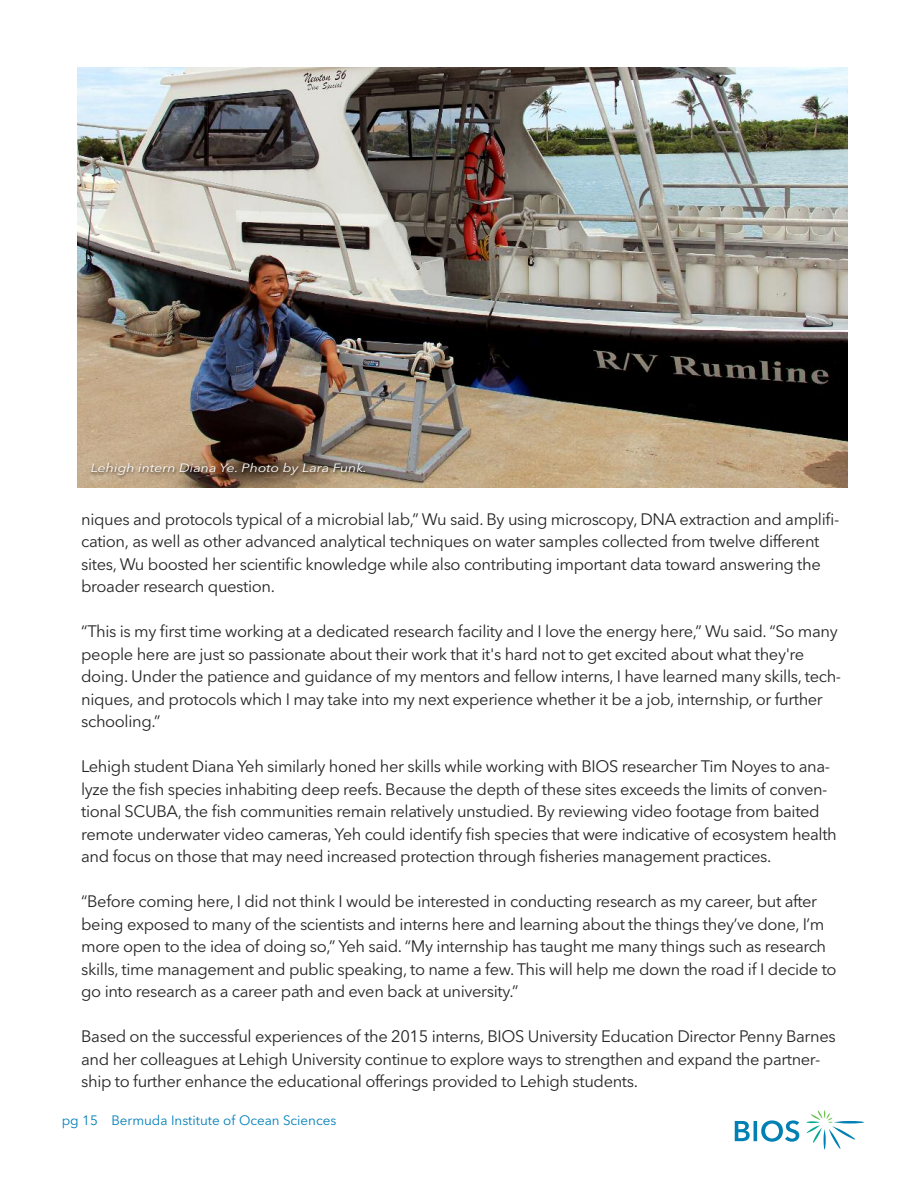
<style>
.page{position:relative;width:918px;height:1188px;background:#fff}
.page>*{position:absolute;margin:0;border:0;box-sizing:border-box;transform-origin:0 0}
.t1{font:16.5px/22.5px "Avenir Next LT Pro";letter-spacing:-.025em;color:#272526}
.t2{font:13.5px "Avenir Next LT Pro";color:#007fb8}
.t3{font:italic 12px "Avenir Next LT Pro";color:#fff;scale:1.18 1}
</style>
<div class="page">
<svg style="left:735px;top:1120px;width:64px;height:22px"></svg>
<svg style="left:807px;top:1110px;width:49px;height:39px"></svg>
<hr style="left:834px;top:1121px;width:30px;height:3px;background:#0080b3;border-radius:50%">
<img style="left:77px;top:68px;width:770px;height:420px">
<img style="left:84px;top:457px;width:335px;height:31px">
<p class="t3" style="left:91px;top:463px;width:235px">Lehigh intern Diana Ye. Photo by Lara Funk.</p>
<p class="t1" style="left:81px;top:509px;width:760px">niques and protocols typical of a microbial lab,” Wu said. By using microscopy, DNA extraction and amplifi&shy;cation, as well as other advanced analytical techniques on water samples collected from twelve different sites, Wu boosted her scientific knowledge while also contributing important data toward answering the broader research question.</p>
<p class="t1" style="left:81px;top:622px;width:761px">“This is my first time working at a dedicated research facility and I love the energy here,” Wu said. “So many people here are just so passionate about their work that it's hard not to get excited about what they're doing. Under the patience and guidance of my mentors and fellow interns, I have learned many skills, tech&shy;niques, and protocols which I may take into my next experience whether it be a job, internship, or further schooling.”</p>
<p class="t1" style="left:81px;top:757px;width:757px">Lehigh student Diana Yeh similarly honed her skills while working with BIOS researcher Tim Noyes to ana&shy;lyze the fish species inhabiting deep reefs. Because the depth of these sites exceeds the limits of conven&shy;tional SCUBA, the fish communities remain relatively unstudied. By reviewing video footage from baited remote underwater video cameras, Yeh could identify fish species that were indicative of ecosystem health and focus on those that may need increased protection through fisheries management practices.</p>
<p class="t1" style="left:81px;top:892px;width:757px">“Before coming here, I did not think I would be interested in conducting research as my career, but after being exposed to many of the scientists and interns here and learning about the things they’ve done, I’m more open to the idea of doing so,” Yeh said. “My internship has taught me many things such as research skills, time management and public speaking, to name a few. This will help me down the road if I decide to go into research as a career path and even back at university.”</p>
<p class="t1" style="left:81px;top:1027px;width:756px">Based on the successful experiences of the 2015 interns, BIOS University Education Director Penny Barnes and her colleagues at Lehigh University continue to explore ways to strengthen and expand the partner&shy;ship to further enhance the educational offerings provided to Lehigh students.</p>
<p class="t2" style="left:62px;top:1115px;width:276px">pg 15 Bermuda Institute of Ocean Sciences</p>
</div>
